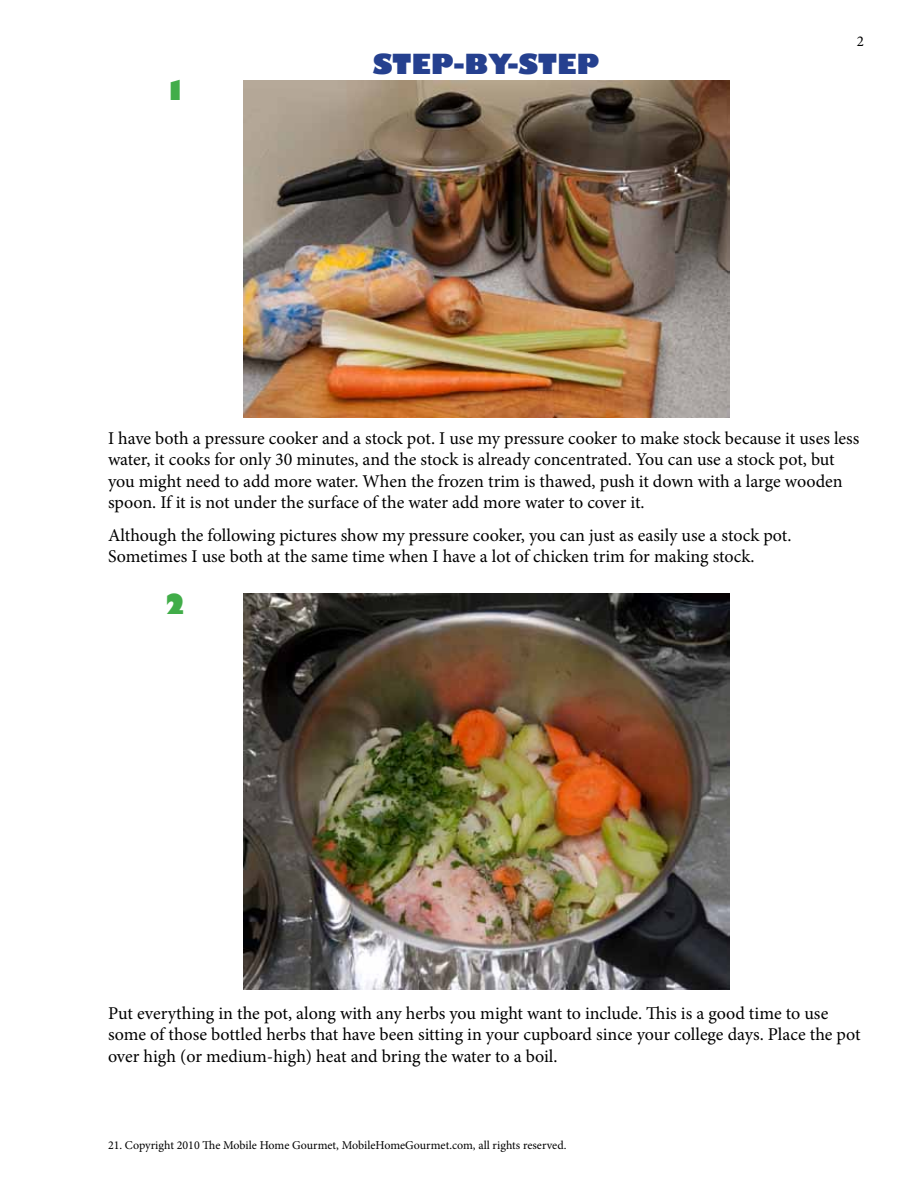
<style>
.page{position:relative;width:918px;height:1188px;background:#fff}
.page>*{position:absolute;margin:0;border:0;box-sizing:border-box;transform-origin:0 0}
.t1{font:800 27px "Gill Sans";color:#25408f}
.t2{font:800 27px "Gill Sans";color:#41ad49}
.t3{font:18px/21.6px "Minion Pro";letter-spacing:-.005em;color:#000}
.t4{font:15px "Minion Pro";color:#000}
.t5{font:12px "Minion Pro";color:#000}
</style>
<div class="page">
<img style="left:243px;top:80px;width:486px;height:338px">
<img style="left:243px;top:594px;width:486px;height:396px">
<h1 class="t2" style="left:164px;top:73px;width:25px">1</h1>
<h1 class="t1" style="left:373px;top:48px;width:228px">STEP-BY-STEP</h1>
<p class="t4" style="left:857px;top:32px;width:9px">2</p>
<p class="t3" style="left:108px;top:427px;width:753px">I have both a pressure cooker and a stock pot. I use my pressure cooker to make stock because it uses less water, it cooks for only 30 minutes, and the stock is already concentrated. You can use a stock pot, but you might need to add more water. When the frozen trim is thawed, push it down with a large wooden spoon. If it is not under the surface of the water add more water to cover it.</p>
<p class="t3" style="left:108px;top:524px;width:685px">Although the following pictures show my pressure cooker, you can just as easily use a stock pot.<br>Sometimes I use both at the same time when I have a lot of chicken trim for making stock.</p>
<h1 class="t2" style="left:164px;top:588px;width:25px">2</h1>
<p class="t3" style="left:108px;top:1002px;width:754px">Put everything in the pot, along with any herbs you might want to include. This is a good time to use some of those bottled herbs that have been sitting in your cupboard since your college days. Place the pot over high (or medium-high) heat and bring the water to a boil.</p>
<p class="t5" style="left:108px;top:1138px;width:460px">21. Copyright 2010 The Mobile Home Gourmet, MobileHomeGourmet.com, all rights reserved.</p>
</div>
